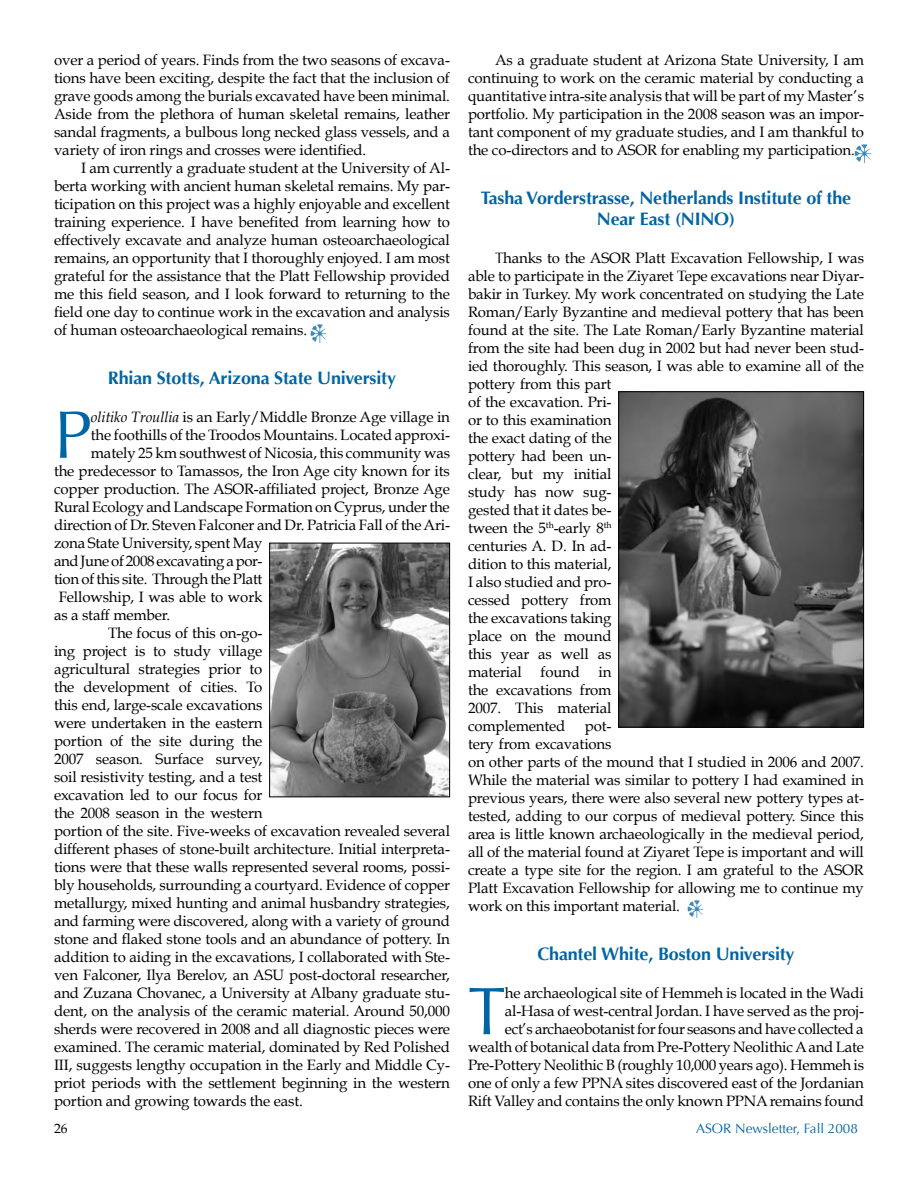
<style>
.page{position:relative;width:918px;height:1188px;background:#fff}
.page>*{position:absolute;margin:0;border:0;box-sizing:border-box;transform-origin:0 0}
.t1{font:67.65px "Optima";color:#0065a4}
.t2{font:700 18px/21.6px "Optima";letter-spacing:-.01em;color:#0065a4;text-align:center}
.t3{font:15px/18px "Book Antiqua";letter-spacing:-.01em;color:#000;text-align:justify}
.t4{font:13.5px "Optima";color:#0065a4}
.t5{font:13.5px "Book Antiqua";color:#000}
.s1{font-style:italic}
.s2{font-family:"Optima"}
</style>
<div class="page">
<img style="left:271px;top:545px;width:177px;height:250px">
<div style="left:269px;top:543px;width:181px;height:254px;border:1px solid #000"></div>
<img style="left:620px;top:393px;width:242px;height:333px">
<div style="left:618px;top:391px;width:246px;height:337px;border:1px solid #000"></div>
<img style="left:310px;top:324px;width:17px;height:18px">
<img style="left:855px;top:143px;width:17px;height:19px">
<img style="left:687px;top:900px;width:17px;height:18px">
<p class="t3" style="left:54px;top:51px;width:398px">over a period of years. Finds from the two seasons of excava&shy;tions have been exciting, despite the fact that the inclusion of grave goods among the burials excavated have been minimal.<br>Aside from the plethora of human skeletal remains, leather sandal fragments, a bulbous long necked glass vessels, and a variety of iron rings and crosses were identified.</p>
<p class="t3" style="left:54px;top:159px;width:398px;text-indent:27px">I am currently a graduate student at the University of Al&shy;berta working with ancient human skeletal remains. My par&shy;ticipation on this project was a highly enjoyable and excellent training experience. I have benefited from learning how to effectively excavate and analyze human osteoarchaeological remains, an opportunity that I thoroughly enjoyed. I am most grateful for the assistance that the Platt Fellowship provided me this field season, and I look forward to returning to the field one day to continue work in the excavation and analysis of human osteoarchaeological remains.</p>
<p class="t2" style="left:108px;top:367px;width:290px">Rhian Stotts, Arizona State University</p>
<h1 class="t1" style="left:54px;top:396px;width:39px">P</h1>
<p class="t3" style="left:91px;top:408px;width:361px"><span class="s1">olitiko Troullia</span> is an Early/Middle Bronze Age village in</p>
<p class="t3" style="left:91px;top:426px;width:361px">the foothills of the Troodos Mountains. Located approxi-</p>
<p class="t3" style="left:91px;top:444px;width:361px">mately 25 km southwest of Nicosia, this community was</p>
<p class="t3" style="left:54px;top:462px;width:397px">the predecessor to Tamassos, the Iron Age city known for its</p>
<p class="t3" style="left:54px;top:480px;width:397px">copper production. The ASOR-affiliated project, Bronze Age</p>
<p class="t3" style="left:54px;top:498px;width:397px">Rural Ecology and Landscape Formation on Cyprus, under the</p>
<p class="t3" style="left:54px;top:516px;width:397px">direction of Dr. Steven Falconer and Dr. Patricia Fall of the Ari-</p>
<p class="t3" style="left:54px;top:534px;width:210px">zona State University, spent May</p>
<p class="t3" style="left:54px;top:552px;width:210px">and June of 2008 excavating a por-</p>
<p class="t3" style="left:54px;top:570px;width:210px">tion of this site. Through the Platt</p>
<p class="t3" style="left:59px;top:588px;width:205px">Fellowship, I was able to work</p>
<p class="t3" style="left:54px;top:606px;width:118px">as a staff member.</p>
<p class="t3" style="left:108px;top:624px;width:156px">The focus of this on-go-</p>
<p class="t3" style="left:54px;top:642px;width:210px">ing project is to study village</p>
<p class="t3" style="left:54px;top:660px;width:210px">agricultural strategies prior to</p>
<p class="t3" style="left:54px;top:678px;width:210px">the development of cities. To</p>
<p class="t3" style="left:54px;top:696px;width:210px">this end, large-scale excavations</p>
<p class="t3" style="left:54px;top:714px;width:210px">were undertaken in the eastern</p>
<p class="t3" style="left:54px;top:732px;width:210px">portion of the site during the</p>
<p class="t3" style="left:54px;top:750px;width:210px">2007 season. Surface survey,</p>
<p class="t3" style="left:54px;top:768px;width:210px">soil resistivity testing, and a test</p>
<p class="t3" style="left:54px;top:786px;width:210px">excavation led to our focus for</p>
<p class="t3" style="left:54px;top:804px;width:210px">the 2008 season in the western</p>
<p class="t3" style="left:54px;top:822px;width:398px">portion of the site. Five-weeks of excavation revealed several</p>
<p class="t3" style="left:54px;top:840px;width:397px">different phases of stone-built architecture. Initial interpreta-</p>
<p class="t3" style="left:54px;top:858px;width:397px">tions were that these walls represented several rooms, possi-</p>
<p class="t3" style="left:54px;top:876px;width:398px">bly households, surrounding a courtyard. Evidence of copper</p>
<p class="t3" style="left:54px;top:894px;width:397px">metallurgy, mixed hunting and animal husbandry strategies,</p>
<p class="t3" style="left:54px;top:912px;width:397px">and farming were discovered, along with a variety of ground</p>
<p class="t3" style="left:54px;top:930px;width:397px">stone and flaked stone tools and an abundance of pottery. In</p>
<p class="t3" style="left:54px;top:948px;width:397px">addition to aiding in the excavations, I collaborated with Ste-</p>
<p class="t3" style="left:54px;top:966px;width:398px">ven Falconer, Ilya Berelov, an ASU post-doctoral researcher,</p>
<p class="t3" style="left:54px;top:984px;width:397px">and Zuzana Chovanec, a University at Albany graduate stu-</p>
<p class="t3" style="left:54px;top:1002px;width:398px">dent, on the analysis of the ceramic material. Around 50,000</p>
<p class="t3" style="left:54px;top:1020px;width:398px">sherds were recovered in 2008 and all diagnostic pieces were</p>
<p class="t3" style="left:54px;top:1038px;width:397px">examined. The ceramic material, dominated by Red Polished</p>
<p class="t3" style="left:54px;top:1056px;width:397px">III, suggests lengthy occupation in the Early and Middle Cy-</p>
<p class="t3" style="left:54px;top:1074px;width:397px">priot periods with the settlement beginning in the western</p>
<p class="t3" style="left:54px;top:1092px;width:250px">portion and growing towards the east.</p>
<p class="t3" style="left:468px;top:51px;width:398px;text-indent:27px">As a graduate student at Arizona State University, I am continuing to work on the ceramic material by conducting a quantitative intra-site analysis that will be part of my Master’s portfolio. My participation in the 2008 season was an impor&shy;tant component of my graduate studies, and I am thankful to the co-directors and to ASOR for enabling my participation.</p>
<p class="t2" style="left:481px;top:187px;width:372px">Tasha Vorderstrasse, Netherlands Institute of the<br>Near East (NINO)</p>
<p class="t3" style="left:468px;top:249px;width:398px;text-align:left;text-indent:27px"><span class="s2">T</span>hanks to the ASOR Platt Excavation Fellowship, I was able to participate in the Ziyaret Tepe excavations near Diyar&shy;bakir in Turkey. My work concentrated on studying the Late<br>Roman/Early Byzantine and medieval pottery that has been found at the site. The Late Roman/Early Byzantine material from the site had been dug in 2002 but had never been stud&shy;ied thoroughly. This season, I was able to examine all of the pottery from this part<br>of the excavation. Pri-<br>or to this examination<br>the exact dating of the<br>pottery had been un-<br>clear, but my initial<br>study has now sug-<br>gested that it dates be-<br>tween the 5<sup>th</sup>-early 8<sup>th<br></sup>centuries A. D. In ad-<br>dition to this material,<br>I also studied and pro-<br>cessed pottery from<br>the excavations taking<br>place on the mound<br>this year as well as<br>material found in<br>the excavations from<br>2007. This material<br>complemented</p>
<p class="t3" style="left:468px;top:717px;width:398px;text-align:left;text-indent:117px">pot-<br>tery from excavations<br>on other parts of the mound that I studied in 2006 and 2007.<br>While the material was similar to pottery I had examined in previous years, there were also several new pottery types at&shy;tested, adding to our corpus of medieval pottery. Since this area is little known archaeologically in the medieval period, all of the material found at Ziyaret Tepe is important and will create a type site for the region. I am grateful to the ASOR Platt Excavation Fellowship for allowing me to continue my work on this important material.</p>
<p class="t2" style="left:537px;top:943px;width:259px">Chantel White, Boston University</p>
<h1 class="t1" style="left:468px;top:972px;width:39px">T</h1>
<p class="t3" style="left:468px;top:984px;width:398px;text-align:right">he archaeological site of Hemmeh is located in the Wadi al-Hasa of west-central Jordan. I have served as the proj-<br>ect’s archaeobotanist for four seasons and have collected a wealth of botanical data from Pre-Pottery Neolithic A and Late Pre-Pottery Neolithic B (roughly 10,000 years ago). Hemmeh is one of only a few PPNA sites discovered east of the Jordanian Rift Valley and contains the only known PPNA remains found</p>
<p class="t5" style="left:54px;top:1120px;width:15px">26</p>
<p class="t4" style="left:696px;top:1120px;width:163px">ASOR Newsletter, Fall 2008</p>
</div>
